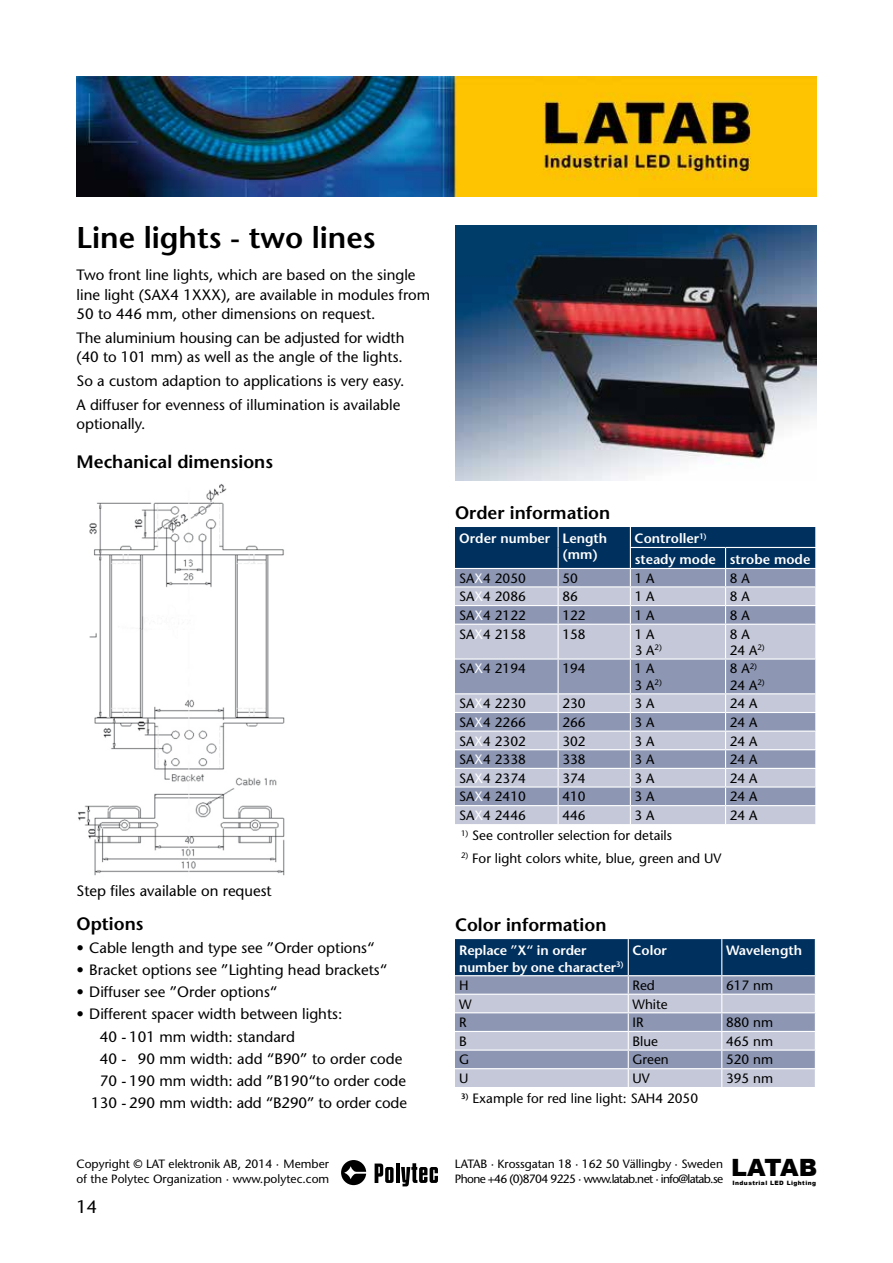
<style>
.page{position:relative;width:893px;height:1263px;background:#fff}
.page>*{position:absolute;margin:0;border:0;box-sizing:border-box;transform-origin:0 0}
.t1{font:600 30px "Stone Sans LT";color:#000}
.t2{font:900 23.85px "Arial";letter-spacing:-.025em;color:#000}
.t3{font:600 18px "Stone Sans LT";color:#000}
.t4{font:18px "Stone Sans LT";color:#000}
.t5{font:15px/19.5px "Stone Sans LT";color:#000}
.t6{font:13.5px/16.2px "Stone Sans LT";color:#000}
.t7{font:600 13.5px/16.2px "Stone Sans LT";color:#fff}
.t8{font:12px/14.4px "Stone Sans LT";letter-spacing:-.055em;color:#000}
.t9{font:12px/14.4px "Stone Sans LT";letter-spacing:-.005em;color:#000}
.t10{font:900 6px "Arial";letter-spacing:.07em;color:#000}
.s1{color:#fff}
</style>
<div class="page">
<img style="left:77px;top:77px;width:739px;height:120px">
<hr style="left:396px;top:1163px;width:3px;height:20px;background:#000">
<svg style="left:375px;top:1163px;width:19px;height:20px"></svg>
<svg style="left:341px;top:1160px;width:25px;height:25px"></svg>
<svg style="left:401px;top:1163px;width:37px;height:23px"></svg>
<img style="left:78px;top:484px;width:207px;height:392px">
<img style="left:455px;top:225px;width:361px;height:255px">
<svg style="left:455px;top:625px;width:360px;height:68px;background:#a8afc5"></svg>
<svg style="left:455px;top:527px;width:361px;height:97px;background:#627a9a"></svg>
<hr style="left:558px;top:625px;width:1px;height:33px;background:#fff">
<hr style="left:630px;top:625px;width:1px;height:33px;background:#fff">
<hr style="left:725px;top:625px;width:1px;height:33px;background:#fff">
<hr style="left:455px;top:658px;width:103px;height:2px;background:#fff">
<hr style="left:558px;top:658px;width:72px;height:2px;background:#fff">
<hr style="left:558px;top:660px;width:1px;height:33px;background:#fff">
<hr style="left:630px;top:658px;width:95px;height:2px;background:#fff">
<hr style="left:630px;top:660px;width:1px;height:33px;background:#fff">
<hr style="left:725px;top:658px;width:91px;height:2px;background:#fff">
<hr style="left:725px;top:660px;width:1px;height:33px;background:#fff">
<svg style="left:455px;top:694px;width:361px;height:130px;background:#b1b8cb"></svg>
<svg style="left:455px;top:939px;width:361px;height:148px;background:#8495af"></svg>
<h1 class="t1" style="left:77px;top:219px;width:301px">Line lights - two lines</h1>
<p class="t5" style="left:77px;top:265px;width:355px">Two front line lights, which are based on the single line light (SAX4 1XXX), are available in modules from<br>50 to 446 mm, other dimensions on request.</p>
<p class="t5" style="left:77px;top:328px;width:329px">The aluminium housing can be adjusted for width (40 to 101 mm) as well as the angle of the lights.</p>
<p class="t5" style="left:77px;top:369px;width:329px;line-height:23.7px">So a custom adaption to applications is very easy.<br>A diffuser for evenness of illumination is available</p>
<p class="t5" style="left:77px;top:414px;width:70px">optionally.</p>
<p class="t3" style="left:77px;top:451px;width:198px">Mechanical dimensions</p>
<p class="t5" style="left:77px;top:881px;width:197px">Step files available on request</p>
<p class="t3" style="left:77px;top:913px;width:68px">Options</p>
<p class="t5" style="left:77px;top:938px;width:300px">• Cable length and type see ”Order options“</p>
<p class="t5" style="left:77px;top:960px;width:312px">• Bracket options see ”Lighting head brackets“</p>
<p class="t5" style="left:77px;top:982px;width:202px">• Diffuser see ”Order options“</p>
<p class="t5" style="left:77px;top:1004px;width:267px">• Different spacer width between lights:</p>
<p class="t5" style="left:100px;top:1027px;width:197px">40 - 101 mm width: standard</p>
<p class="t5" style="left:100px;top:1049px;width:304px">40 - 90 mm width: add “B90” to order code</p>
<p class="t5" style="left:100px;top:1071px;width:308px">70 - 190 mm width: add ”B190“to order code</p>
<p class="t5" style="left:91px;top:1093px;width:317px">130 - 290 mm width: add “B290” to order code</p>
<p class="t3" style="left:455px;top:501px;width:157px">Order information</p>
<p class="t7" style="left:562px;top:530px;width:46px;text-indent:-103px">Order number Length (mm)</p>
<p class="t7" style="left:635px;top:528px;width:177px;line-height:21px">Controller<sup>1)<br></sup>steady mode strobe mode</p>
<p class="t6" style="left:459px;top:570px;width:68px">SA<span class="s1">X</span>4 2050</p>
<p class="t6" style="left:562px;top:570px;width:17px">50</p>
<p class="t6" style="left:635px;top:570px;width:21px">1 A</p>
<p class="t6" style="left:730px;top:570px;width:21px">8 A</p>
<p class="t6" style="left:459px;top:588px;width:68px">SA<span class="s1">X</span>4 2086</p>
<p class="t6" style="left:562px;top:588px;width:17px">86</p>
<p class="t6" style="left:635px;top:588px;width:21px">1 A</p>
<p class="t6" style="left:730px;top:588px;width:21px">8 A</p>
<p class="t6" style="left:459px;top:607px;width:68px">SA<span class="s1">X</span>4 2122</p>
<p class="t6" style="left:562px;top:607px;width:25px">122</p>
<p class="t6" style="left:635px;top:607px;width:21px">1 A</p>
<p class="t6" style="left:730px;top:607px;width:21px">8 A</p>
<p class="t6" style="left:459px;top:626px;width:68px">SA<span class="s1">X</span>4 2158</p>
<p class="t6" style="left:562px;top:626px;width:25px">158</p>
<p class="t6" style="left:635px;top:626px;width:29px">1 A<br>3 A<sup>2)</sup></p>
<p class="t6" style="left:730px;top:626px;width:36px">8 A<br>24 A<sup>2)</sup></p>
<p class="t6" style="left:459px;top:661px;width:68px">SA<span class="s1">X</span>4 2194</p>
<p class="t6" style="left:562px;top:661px;width:25px">194</p>
<p class="t6" style="left:635px;top:661px;width:29px">1 A<br>3 A<sup>2)</sup></p>
<p class="t6" style="left:730px;top:661px;width:36px">8 A<sup>2)<br></sup>24 A<sup>2)</sup></p>
<p class="t6" style="left:459px;top:695px;width:68px">SA<span class="s1">X</span>4 2230</p>
<p class="t6" style="left:562px;top:695px;width:25px">230</p>
<p class="t6" style="left:635px;top:695px;width:21px">3 A</p>
<p class="t6" style="left:730px;top:695px;width:29px">24 A</p>
<p class="t6" style="left:459px;top:714px;width:68px">SA<span class="s1">X</span>4 2266</p>
<p class="t6" style="left:562px;top:714px;width:25px">266</p>
<p class="t6" style="left:635px;top:714px;width:21px">3 A</p>
<p class="t6" style="left:730px;top:714px;width:29px">24 A</p>
<p class="t6" style="left:459px;top:733px;width:68px">SA<span class="s1">X</span>4 2302</p>
<p class="t6" style="left:562px;top:733px;width:25px">302</p>
<p class="t6" style="left:635px;top:733px;width:21px">3 A</p>
<p class="t6" style="left:730px;top:733px;width:29px">24 A</p>
<p class="t6" style="left:459px;top:751px;width:68px">SA<span class="s1">X</span>4 2338</p>
<p class="t6" style="left:562px;top:751px;width:25px">338</p>
<p class="t6" style="left:635px;top:751px;width:21px">3 A</p>
<p class="t6" style="left:730px;top:751px;width:29px">24 A</p>
<p class="t6" style="left:459px;top:770px;width:68px">SA<span class="s1">X</span>4 2374</p>
<p class="t6" style="left:562px;top:770px;width:25px">374</p>
<p class="t6" style="left:635px;top:770px;width:21px">3 A</p>
<p class="t6" style="left:730px;top:770px;width:29px">24 A</p>
<p class="t6" style="left:459px;top:789px;width:68px">SA<span class="s1">X</span>4 2410</p>
<p class="t6" style="left:562px;top:789px;width:25px">410</p>
<p class="t6" style="left:635px;top:789px;width:21px">3 A</p>
<p class="t6" style="left:730px;top:789px;width:29px">24 A</p>
<p class="t6" style="left:459px;top:807px;width:68px">SA<span class="s1">X</span>4 2446</p>
<p class="t6" style="left:562px;top:807px;width:25px">446</p>
<p class="t6" style="left:635px;top:807px;width:21px">3 A</p>
<p class="t6" style="left:730px;top:807px;width:29px">24 A</p>
<p class="t6" style="left:461px;top:828px;width:213px"><sup>1)</sup> See controller selection for details</p>
<p class="t6" style="left:461px;top:850px;width:262px"><sup>2)</sup> For light colors white, blue, green and UV</p>
<p class="t3" style="left:455px;top:913px;width:153px">Color information</p>
<p class="t7" style="left:459px;top:942px;width:166px">Replace ”X“ in order number by one character<sup>3)</sup></p>
<p class="t7" style="left:632px;top:942px;width:36px">Color</p>
<p class="t7" style="left:726px;top:942px;width:77px">Wavelength</p>
<p class="t6" style="left:459px;top:977px;width:11px">H</p>
<p class="t6" style="left:632px;top:977px;width:24px">Red</p>
<p class="t6" style="left:726px;top:977px;width:49px">617 nm</p>
<p class="t6" style="left:459px;top:996px;width:14px">W</p>
<p class="t6" style="left:632px;top:996px;width:37px">White</p>
<p class="t6" style="left:459px;top:1014px;width:9px">R</p>
<p class="t6" style="left:632px;top:1014px;width:13px">IR</p>
<p class="t6" style="left:726px;top:1014px;width:49px">880 nm</p>
<p class="t6" style="left:459px;top:1033px;width:9px">B</p>
<p class="t6" style="left:632px;top:1033px;width:27px">Blue</p>
<p class="t6" style="left:726px;top:1033px;width:49px">465 nm</p>
<p class="t6" style="left:459px;top:1052px;width:11px">G</p>
<p class="t6" style="left:632px;top:1052px;width:38px">Green</p>
<p class="t6" style="left:726px;top:1052px;width:49px">520 nm</p>
<p class="t6" style="left:459px;top:1070px;width:11px">U</p>
<p class="t6" style="left:632px;top:1070px;width:19px">UV</p>
<p class="t6" style="left:726px;top:1070px;width:49px">395 nm</p>
<p class="t6" style="left:461px;top:1091px;width:239px"><sup>3)</sup> Example for red line light: SAH4 2050</p>
<p class="t9" style="left:77px;top:1157px;width:254px">Copyright © LAT elektronik AB, 2014 · Member of the Polytec Organization · www.polytec.com</p>
<p class="t8" style="left:455px;top:1157px;width:270px">LATAB · Krossgatan 18 · 162 50 Vällingby · Sweden<br>Phone +46 (0)8704 9225 · www.latab.net · info@latab.se</p>
<p class="t4" style="left:77px;top:1196px;width:22px">14</p>
<h2 class="t2" style="left:731px;top:1150px;width:88px">LATAB</h2>
<p class="t10" style="left:732px;top:1178px;width:85px">Industrial LED Lighting</p>
</div>
